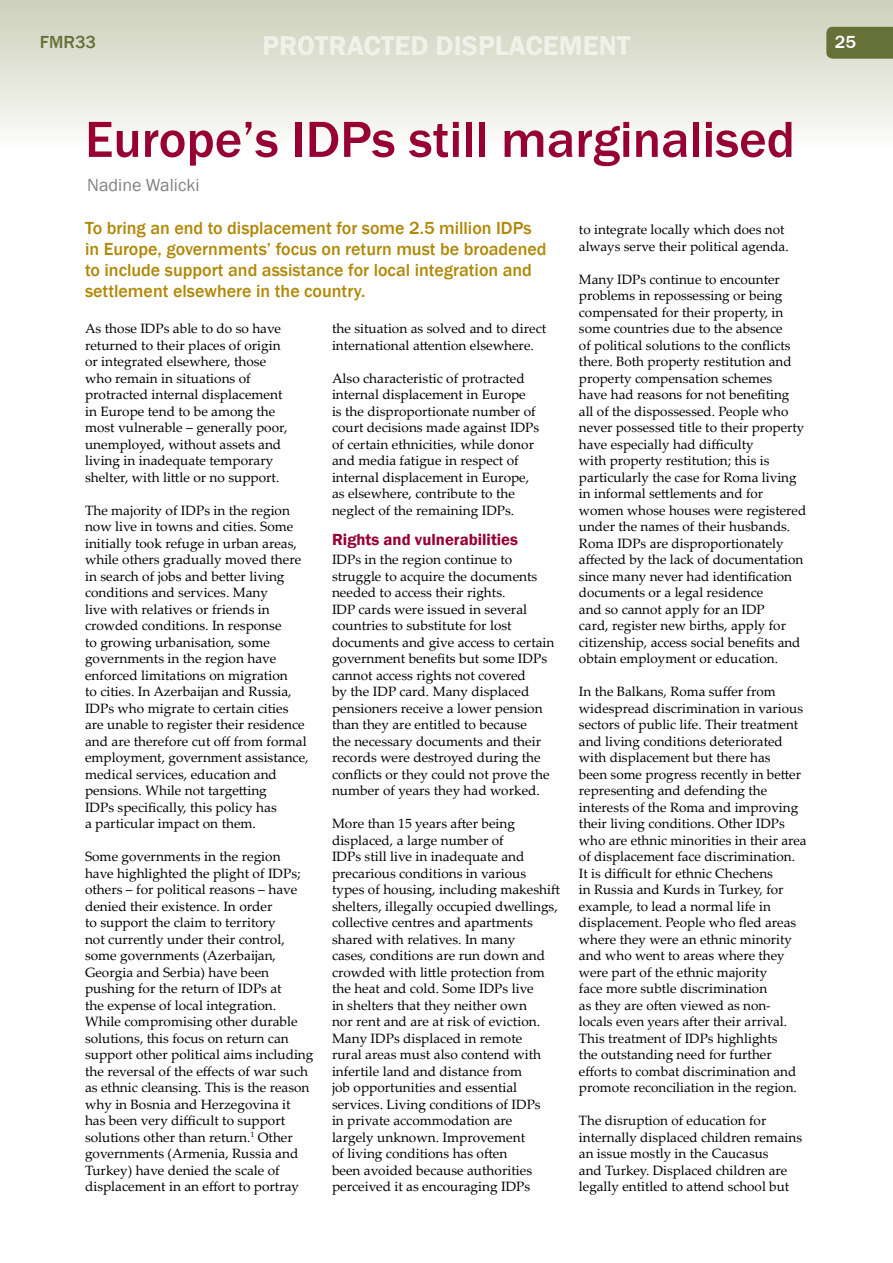
<style>
.page{position:relative;width:893px;height:1263px;background:#fff}
.page>*{position:absolute;margin:0;border:0;box-sizing:border-box;transform-origin:0 0}
.t1{font:500 52.5px "Franklin Gothic";color:#960032}
.t2{font:600 27.9px "Franklin Gothic";color:#f0f2ea}
.t3{font:500 18px/21px "Franklin Gothic";color:#b18807}
.t4{font:18px "Franklin Gothic";color:#808285}
.t5{font:500 18px "Franklin Gothic";color:#667138}
.t6{font:500 18px "Franklin Gothic";color:#fff}
.t7{font:600 16.5px "Franklin Gothic";color:#960032}
.t8{font:13.5px/16.5px "Palatino Linotype";color:#000}
</style>
<div class="page">
<div style="left:0;top:0;width:893px;height:147px;background:linear-gradient(to bottom,#ccd0bb,#fbfcf9)"></div>
<div style="left:826px;top:27px;width:67px;height:32px;background:#667138"></div>
<h3 class="t5" style="left:40px;top:31px;width:58px">FMR33</h3>
<h2 class="t2" style="left:262px;top:28px;width:370px">PROTRACTED DISPLACEMENT</h2>
<h3 class="t6" style="left:835px;top:31px;width:23px">25</h3>
<h1 class="t1" style="left:85px;top:107px;width:711px">Europe’s IDPs still marginalised</h1>
<h3 class="t4" style="left:87px;top:174px;width:114px">Nadine Walicki</h3>
<h3 class="t3" style="left:85px;top:218px;width:463px">To bring an end to displacement for some 2.5 million IDPs in Europe, governments’ focus on return must be broadened to include support and assistance for local integration and settlement elsewhere in the country.</h3>
<p class="t8" style="left:85px;top:320px;width:204px">As those IDPs able to do so have returned to their places of origin or integrated elsewhere, those who remain in situations of protracted internal displacement in Europe tend to be among the most vulnerable – generally poor, unemployed, without assets and living in inadequate temporary shelter, with little or no support.</p>
<p class="t8" style="left:85px;top:501px;width:225px">The majority of IDPs in the region now live in towns and cities. Some initially took refuge in urban areas, while others gradually moved there in search of jobs and better living conditions and services. Many<br>live with relatives or friends in crowded conditions. In response<br>to growing urbanisation, some governments in the region have enforced limitations on migration<br>to cities. In Azerbaijan and Russia, IDPs who migrate to certain cities are unable to register their residence and are therefore cut off from formal employment, government assistance, medical services, education and pensions. While not targetting<br>IDPs specifically, this policy has<br>a particular impact on them.</p>
<p class="t8" style="left:85px;top:848px;width:230px">Some governments in the region<br>have highlighted the plight of IDPs; others – for political reasons – have denied their existence. In order<br>to support the claim to territory<br>not currently under their control, some governments (Azerbaijan, Georgia and Serbia) have been pushing for the return of IDPs at<br>the expense of local integration.<br>While compromising other durable solutions, this focus on return can support other political aims including the reversal of the effects of war such as ethnic cleansing. This is the reason why in Bosnia and Herzegovina it has been very difficult to support solutions other than return.<sup>1</sup> Other governments (Armenia, Russia and Turkey) have denied the scale of displacement in an effort to portray</p>
<p class="t8" style="left:332px;top:320px;width:216px">the situation as solved and to direct international attention elsewhere.</p>
<p class="t8" style="left:332px;top:369px;width:209px">Also characteristic of protracted internal displacement in Europe<br>is the disproportionate number of court decisions made against IDPs of certain ethnicities, while donor and media fatigue in respect of internal displacement in Europe, as elsewhere, contribute to the neglect of the remaining IDPs.</p>
<p class="t7" style="left:332px;top:529px;width:188px">Rights and vulnerabilities</p>
<p class="t8" style="left:332px;top:551px;width:224px">IDPs in the region continue to struggle to acquire the documents needed to access their rights.<br>IDP cards were issued in several countries to substitute for lost documents and give access to certain government benefits but some IDPs cannot access rights not covered<br>by the IDP card. Many displaced pensioners receive a lower pension than they are entitled to because<br>the necessary documents and their records were destroyed during the conflicts or they could not prove the number of years they had worked.</p>
<p class="t8" style="left:332px;top:815px;width:229px">More than 15 years after being displaced, a large number of<br>IDPs still live in inadequate and precarious conditions in various types of housing, including makeshift shelters, illegally occupied dwellings, collective centres and apartments shared with relatives. In many<br>cases, conditions are run down and crowded with little protection from the heat and cold. Some IDPs live<br>in shelters that they neither own<br>nor rent and are at risk of eviction.<br>Many IDPs displaced in remote<br>rural areas must also contend with infertile land and distance from<br>job opportunities and essential services. Living conditions of IDPs<br>in private accommodation are<br>largely unknown. Improvement<br>of living conditions has often<br>been avoided because authorities perceived it as encouraging IDPs</p>
<p class="t8" style="left:579px;top:221px;width:211px">to integrate locally which does not always serve their political agenda.</p>
<p class="t8" style="left:579px;top:270px;width:229px">Many IDPs continue to encounter problems in repossessing or being compensated for their property, in some countries due to the absence<br>of political solutions to the conflicts there. Both property restitution and property compensation schemes<br>have had reasons for not benefiting all of the dispossessed. People who never possessed title to their property have especially had difficulty<br>with property restitution; this is particularly the case for Roma living in informal settlements and for women whose houses were registered under the names of their husbands.<br>Roma IDPs are disproportionately affected by the lack of documentation since many never had identification documents or a legal residence<br>and so cannot apply for an IDP<br>card, register new births, apply for citizenship, access social benefits and obtain employment or education.</p>
<p class="t8" style="left:579px;top:683px;width:229px">In the Balkans, Roma suffer from widespread discrimination in various sectors of public life. Their treatment and living conditions deteriorated with displacement but there has<br>been some progress recently in better representing and defending the interests of the Roma and improving their living conditions. Other IDPs who are ethnic minorities in their area of displacement face discrimination.<br>It is difficult for ethnic Chechens<br>in Russia and Kurds in Turkey, for example, to lead a normal life in displacement. People who fled areas where they were an ethnic minority and who went to areas where they were part of the ethnic majority<br>face more subtle discrimination<br>as they are often viewed as non&shy;locals even years after their arrival.<br>This treatment of IDPs highlights<br>the outstanding need for further efforts to combat discrimination and promote reconciliation in the region.</p>
<p class="t8" style="left:579px;top:1112px;width:225px">The disruption of education for internally displaced children remains an issue mostly in the Caucasus<br>and Turkey. Displaced children are legally entitled to attend school but</p>
</div>
